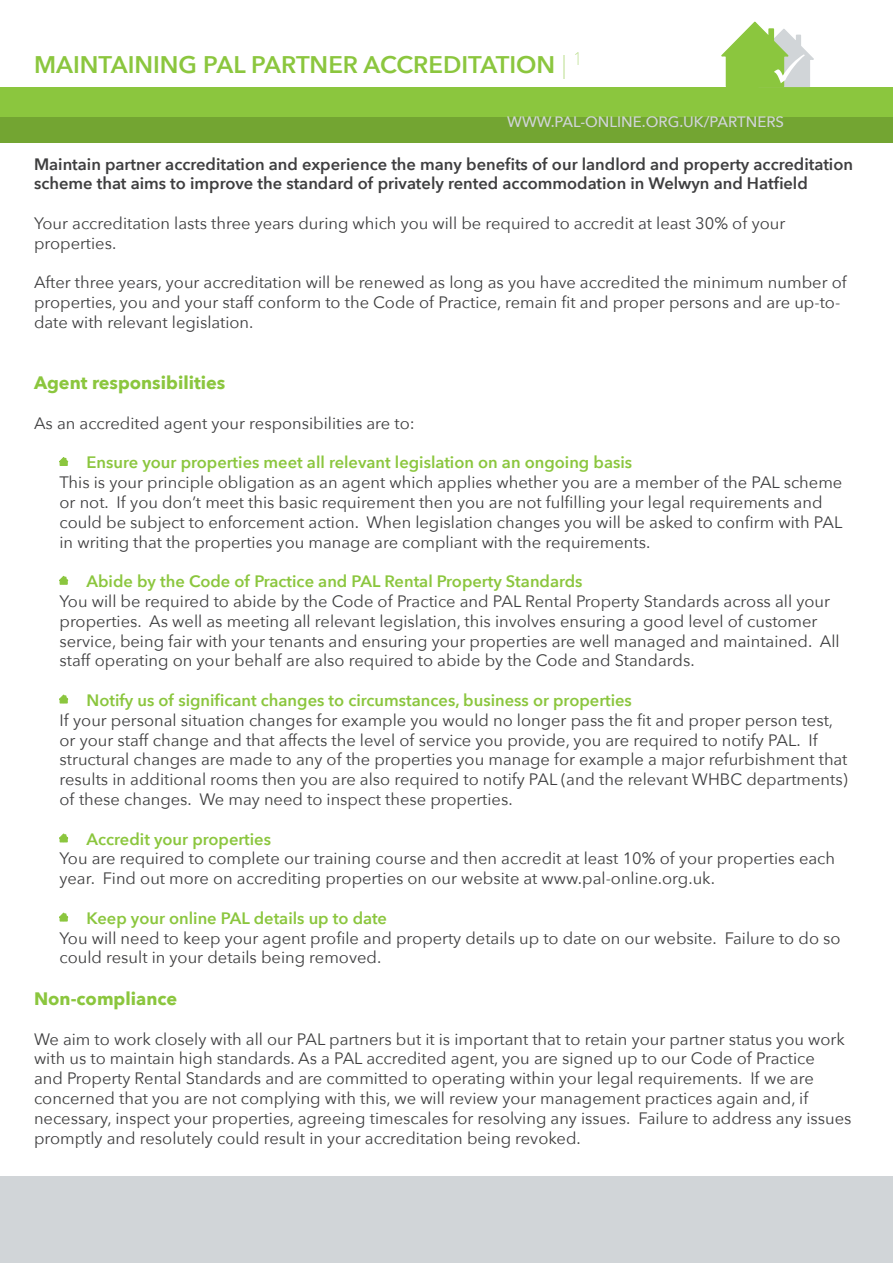
<style>
.page{position:relative;width:893px;height:1263px;background:#fff}
.page>*{position:absolute;margin:0;border:0;box-sizing:border-box;transform-origin:0 0}
.t1{font:600 24px "Avenir Next";color:#8bc63e}
.t2{font:700 18px "Avenir Next";color:#8bc63e}
.t3{font:16.5px/19.8px "Avenir Next";color:#3e3e3f}
.t4{font:600 16.5px "Avenir Next";color:#8bc63e}
.t5{font:600 16.5px/19.8px "Avenir Next";color:#3e3e3f}
.t6{font:500 15px "Avenir Next";color:#d1d5d8}
.s1{font-weight:200}
</style>
<div class="page">
<div style="left:0;top:87px;width:893px;height:30px;background:#8bc63e"></div>
<div style="left:0;top:117px;width:893px;height:25px;background:#73a532"></div>
<svg style="left:721px;top:21px;width:93px;height:67px"></svg>
<div style="left:0;top:1176px;width:893px;height:87px;background:#d1d5d8"></div>
<svg style="left:59px;top:457px;width:9px;height:9px"></svg>
<svg style="left:59px;top:576px;width:9px;height:8px"></svg>
<svg style="left:59px;top:695px;width:9px;height:8px"></svg>
<svg style="left:59px;top:834px;width:9px;height:8px"></svg>
<svg style="left:59px;top:913px;width:9px;height:8px"></svg>
<h1 class="t1" style="left:34px;top:50px;width:550px">MAINTAINING PAL PARTNER ACCREDITATION <span class="s1">|</span> <sup>1</sup></h1>
<p class="t6" style="left:507px;top:113px;width:278px">WWW.PAL-ONLINE.ORG.UK/PARTNERS</p>
<p class="t5" style="left:34px;top:154px;width:820px">Maintain partner accreditation and experience the many benefits of our landlord and property accreditation scheme that aims to improve the standard of privately rented accommodation in Welwyn and Hatfield</p>
<p class="t3" style="left:34px;top:213px;width:753px">Your accreditation lasts three years during which you will be required to accredit at least 30% of your properties.</p>
<p class="t3" style="left:34px;top:273px;width:814px">After three years, your accreditation will be renewed as long as you have accredited the minimum number of properties, you and your staff conform to the Code of Practice, remain fit and proper persons and are up-to&shy;date with relevant legislation.</p>
<p class="t2" style="left:34px;top:372px;width:193px">Agent responsibilities</p>
<p class="t3" style="left:34px;top:413px;width:382px">As an accredited agent your responsibilities are to:</p>
<p class="t4" style="left:60px;top:453px;width:574px">• Ensure your properties meet all relevant legislation on an ongoing basis</p>
<p class="t3" style="left:60px;top:473px;width:784px">This is your principle obligation as an agent which applies whether you are a member of the PAL scheme or not. If you don’t meet this basic requirement then you are not fulfilling your legal requirements and could be subject to enforcement action. When legislation changes you will be asked to confirm with PAL in writing that the properties you manage are compliant with the requirements.</p>
<p class="t4" style="left:60px;top:571px;width:525px">• Abide by the Code of Practice and PAL Rental Property Standards</p>
<p class="t3" style="left:60px;top:591px;width:782px">You will be required to abide by the Code of Practice and PAL Rental Property Standards across all your properties. As well as meeting all relevant legislation, this involves ensuring a good level of customer service, being fair with your tenants and ensuring your properties are well managed and maintained. All staff operating on your behalf are also required to abide by the Code and Standards.</p>
<p class="t4" style="left:60px;top:690px;width:574px">• Notify us of significant changes to circumstances, business or properties</p>
<p class="t3" style="left:60px;top:710px;width:790px">If your personal situation changes for example you would no longer pass the fit and proper person test, or your staff change and that affects the level of service you provide, you are required to notify PAL. If structural changes are made to any of the properties you manage for example a major refurbishment that results in additional rooms then you are also required to notify PAL (and the relevant WHBC departments) of these changes. We may need to inspect these properties.</p>
<p class="t4" style="left:60px;top:829px;width:213px">• Accredit your properties</p>
<p class="t3" style="left:60px;top:849px;width:777px">You are required to complete our training course and then accredit at least 10% of your properties each year. Find out more on accrediting properties on our website at www.pal-online.org.uk.</p>
<p class="t4" style="left:60px;top:908px;width:329px">• Keep your online PAL details up to date</p>
<p class="t3" style="left:60px;top:928px;width:783px">You will need to keep your agent profile and property details up to date on our website. Failure to do so could result in your details being removed.</p>
<p class="t2" style="left:34px;top:987px;width:145px">Non-compliance</p>
<p class="t3" style="left:34px;top:1029px;width:819px">We aim to work closely with all our PAL partners but it is important that to retain your partner status you work with us to maintain high standards. As a PAL accredited agent, you are signed up to our Code of Practice<br>and Property Rental Standards and are committed to operating within your legal requirements. If we are concerned that you are not complying with this, we will review your management practices again and, if necessary, inspect your properties, agreeing timescales for resolving any issues. Failure to address any issues promptly and resolutely could result in your accreditation being revoked.</p>
</div>
